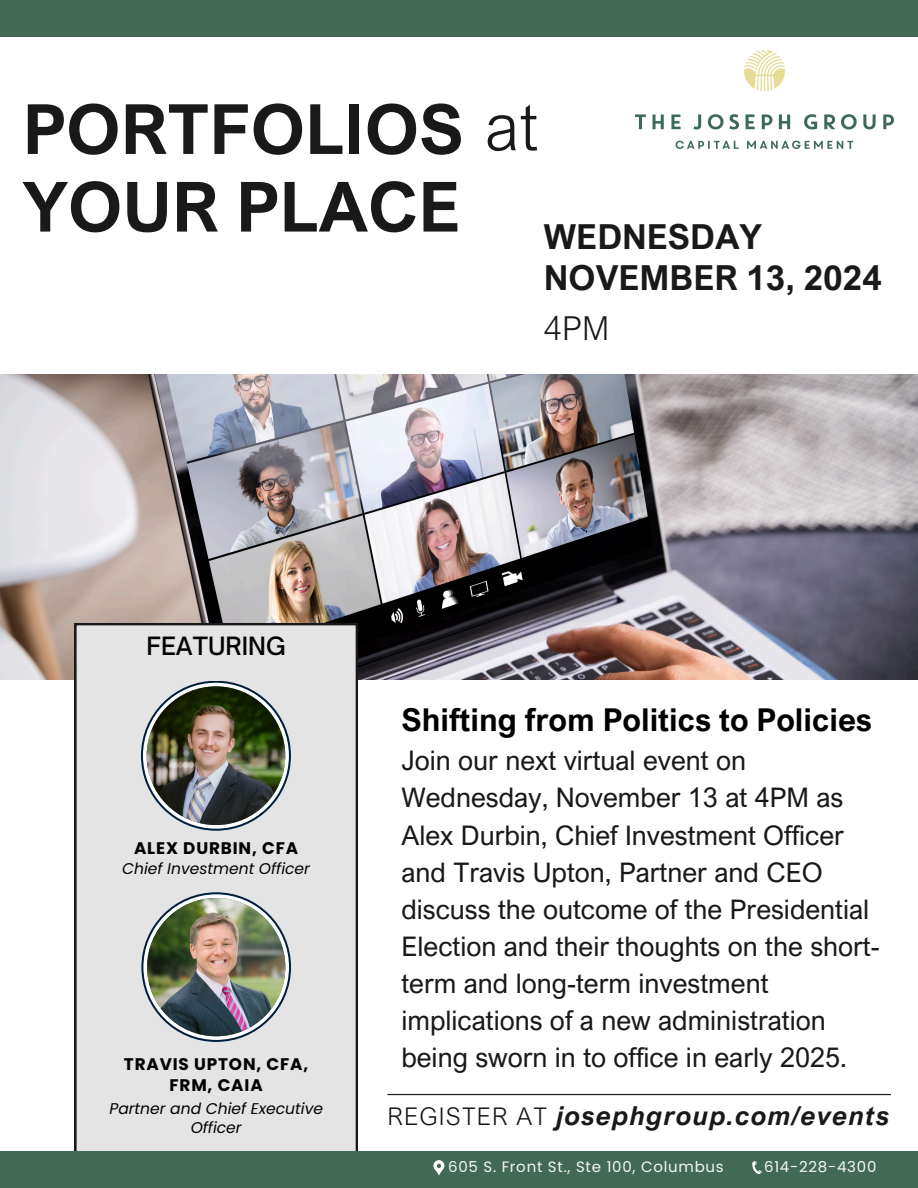
<style>
.page{position:relative;width:918px;height:1188px;background:#fff}
.page>*{position:absolute;margin:0;border:0;box-sizing:border-box;transform-origin:0 0}
.t1{font:700 69.3px "Arial Nova";color:#191919}
.t2{font:300 66.3px "Arial Nova";color:#191919}
.t3{font:700 34.5px "Arial Nova";color:#191919}
.t4{font:300 33px "Arial Nova";color:#191919}
.t5{font:700 31.5px "Arial Nova";color:#000}
.t6{font:27px/37.2px "Arial Nova";color:#191919}
.t7{font:italic 700 26.1px "Arial Nova";letter-spacing:.05em;color:#191919}
.t8{font:500 24.15px "Open Sauce One";color:#010101}
.t9{font:700 16.8px/21.3px "Poppins";letter-spacing:.05em;color:#010101;text-align:center}
.t10{font:italic 15.45px/19.4px "Poppins";color:#010101;text-align:center}
.t11{font:15px "Poppins";letter-spacing:.05em;color:#f6f6f6}
.s1{font-weight:300;font-style:normal;font-size:24.45px}
</style>
<div class="page">
<img style="left:0;top:375px;width:918px;height:304px">
<div style="left:74px;top:623px;width:284px;height:529px;background:#e4e4e4"></div>
<div style="left:0;top:1152px;width:918px;height:36px;background:#416956"></div>
<div style="left:0;top:0;width:918px;height:37px;background:#416956"></div>
<svg style="left:141px;top:892px;width:150px;height:150px"></svg>
<svg style="left:143px;top:894px;width:146px;height:146px"></svg>
<img style="left:147px;top:898px;width:138px;height:138px;border-radius:50%">
<svg style="left:141px;top:681px;width:150px;height:150px"></svg>
<svg style="left:143px;top:683px;width:146px;height:146px"></svg>
<img style="left:147px;top:686px;width:138px;height:139px;border-radius:50%">
<hr style="left:387px;top:1094px;width:504px;height:1px;background:#191919">
<svg style="left:433px;top:1160px;width:11px;height:15px"></svg>
<svg style="left:752px;top:1161px;width:10px;height:13px"></svg>
<img style="left:636px;top:50px;width:257px;height:98px">
<p class="t1" style="left:23px;top:86px;width:443px">PORTFOLIOS</p>
<p class="t1" style="left:23px;top:164px;width:440px">YOUR PLACE</p>
<h5 class="t2" style="left:484px;top:85px;width:56px">at</h5>
<p class="t3" style="left:544px;top:215px;width:220px">WEDNESDAY</p>
<p class="t3" style="left:544px;top:256px;width:340px">NOVEMBER 13, 2024</p>
<p class="t4" style="left:544px;top:308px;width:67px">4PM</p>
<p class="t8" style="left:147px;top:631px;width:141px">FEATURING</p>
<h3 class="t9" style="left:134px;top:837px;width:166px">ALEX DURBIN, CFA</h3>
<h3 class="t10" style="left:122px;top:859px;width:189px">Chief Investment Officer</h3>
<p class="t9" style="left:124px;top:1053px;width:186px">TRAVIS UPTON, CFA,<br>FRM, CAIA</p>
<h1 class="t10" style="left:109px;top:1098px;width:215px">Partner and Chief Executive<br>Officer</h1>
<p class="t5" style="left:401px;top:700px;width:472px">Shifting from Politics to Policies</p>
<p class="t6" style="left:401px;top:742px;width:480px">Join our next virtual event on Wednesday, November 13 at 4PM as Alex Durbin, Chief Investment Officer and Travis Upton, Partner and CEO discuss the outcome of the Presidential Election and their thoughts on the short&shy;term and long-term investment implications of a new administration being sworn in to office in early 2025.</p>
<p class="t7" style="left:387px;top:1100px;width:504px"><span class="s1">REGISTER AT</span> josephgroup.com/events</p>
<p class="t11" style="left:448px;top:1157px;width:277px">605 S. Front St., Ste 100, Columbus</p>
<p class="t11" style="left:764px;top:1157px;width:114px">614-228-4300</p>
</div>
